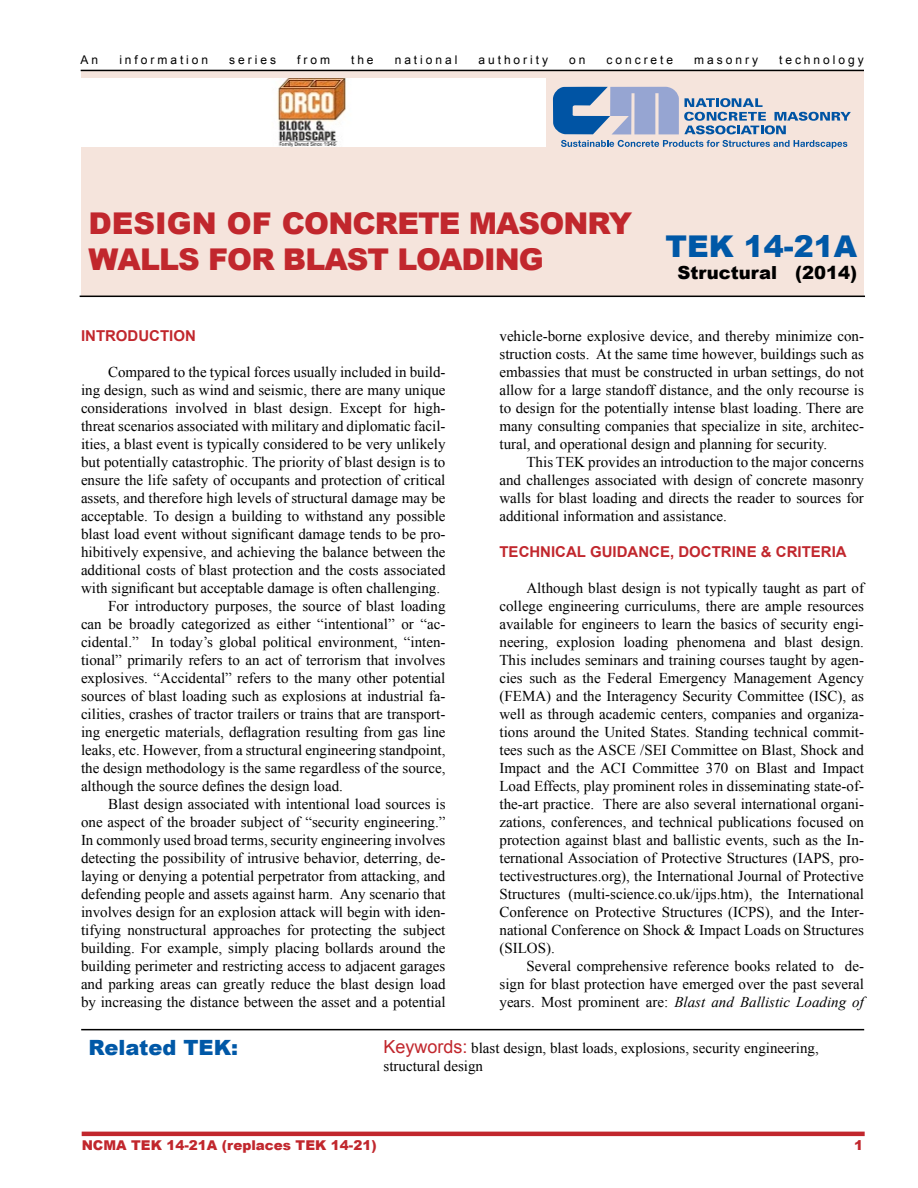
<style>
.page{position:relative;width:918px;height:1188px;background:#fff}
.page>*{position:absolute;margin:0;border:0;box-sizing:border-box;transform-origin:0 0}
.t1{font:900 30px/36px "Arial";letter-spacing:-.03em;color:#c1272d}
.t2{font:900 30px "Arial";color:#0058a7}
.t3{font:900 21px "Arial";color:#0058a7}
.t4{font:900 18px "Arial";color:#000}
.t5{font:15px/18px "Times New Roman";color:#000;text-align:justify}
.t6{font:700 15px "Arial";color:#c1272d}
.t7{font:900 13.5px "Arial";color:#c1272d}
.t8{font:12px "Arial";letter-spacing:.245em;color:#000}
.s1{font-style:italic}
.s2{font-family:"Arial";font-size:18px;color:#c1272d}
</style>
<div class="page">
<div style="left:81px;top:71px;width:783px;height:225px;background:#f5e4dc"></div>
<hr style="left:81px;top:70px;width:783px;height:1px;background:#000">
<svg style="left:553px;top:87px;width:298px;height:47px"></svg>
<svg style="left:561px;top:140px;width:286px;height:8px"></svg>
<hr style="left:82px;top:1132px;width:783px;height:4px;background:#c1272d">
<hr style="left:81px;top:1029px;width:783px;height:1px;background:#000">
<hr style="left:80px;top:296px;width:785px;height:1px;background:#000">
<img style="left:81px;top:78px;width:465px;height:69px">
<p class="t8" style="left:81px;top:52px;width:19px">An</p>
<p class="t8" style="left:119px;top:52px;width:90px">information</p>
<p class="t8" style="left:229px;top:52px;width:48px">series</p>
<p class="t8" style="left:297px;top:52px;width:34px">from</p>
<p class="t8" style="left:351px;top:52px;width:24px">the</p>
<p class="t8" style="left:395px;top:52px;width:64px">national</p>
<p class="t8" style="left:478px;top:52px;width:71px">authority</p>
<p class="t8" style="left:569px;top:52px;width:18px">on</p>
<p class="t8" style="left:607px;top:52px;width:68px">concrete</p>
<p class="t8" style="left:694px;top:52px;width:65px">masonry</p>
<p class="t8" style="left:779px;top:52px;width:86px">technology</p>
<h1 class="t1" style="left:89px;top:204px;width:545px">DESIGN OF CONCRETE MASONRY<br>WALLS FOR BLAST LOADING</h1>
<h1 class="t2" style="left:666px;top:224px;width:193px">TEK 14-21A</h1>
<p class="t4" style="left:677px;top:259px;width:181px">Structural (2014)</p>
<p class="t5" style="left:500px;top:327px;width:366px">vehicle-borne explosive device, and thereby minimize con&shy;struction costs. At the same time however, buildings such as embassies that must be constructed in urban settings, do not allow for a large standoff distance, and the only recourse is to design for the potentially intense blast loading. There are many consulting companies that specialize in site, architec&shy;tural, and operational design and planning for security.</p>
<p class="t5" style="left:500px;top:453px;width:366px;text-indent:27px">This TEK provides an introduction to the major concerns and challenges associated with design of concrete masonry walls for blast loading and directs the reader to sources for additional information and assistance.</p>
<p class="t6" style="left:500px;top:542px;width:349px">TECHNICAL GUIDANCE, DOCTRINE &amp; CRITERIA</p>
<p class="t5" style="left:500px;top:579px;width:366px;text-indent:27px">Although blast design is not typically taught as part of college engineering curriculums, there are ample resources available for engineers to learn the basics of security engi&shy;neering, explosion loading phenomena and blast design.<br>This includes seminars and training courses taught by agen&shy;cies such as the Federal Emergency Management Agency (FEMA) and the Interagency Security Committee (ISC), as well as through academic centers, companies and organiza&shy;tions around the United States. Standing technical commit&shy;tees such as the ASCE /SEI Committee on Blast, Shock and Impact and the ACI Committee 370 on Blast and Impact Load Effects, play prominent roles in disseminating state-of&shy;the-art practice. There are also several international organi&shy;zations, conferences, and technical publications focused on protection against blast and ballistic events, such as the In&shy;ternational Association of Protective Structures (IAPS, pro&shy;tectivestructures.org), the International Journal of Protective Structures (multi-science.co.uk/ijps.htm), the International Conference on Protective Structures (ICPS), and the Inter&shy;national Conference on Shock &amp; Impact Loads on Structures (SILOS).</p>
<p class="t5" style="left:500px;top:957px;width:366px;text-indent:27px">Several comprehensive reference books related to de&shy;sign for blast protection have emerged over the past several years. Most prominent are: <span class="s1">Blast and Ballistic Loading of</span></p>
<p class="t6" style="left:81px;top:326px;width:116px">INTRODUCTION</p>
<p class="t5" style="left:108px;top:363px;width:339px">Compared to the typical forces usually included in build-</p>
<p class="t5" style="left:81px;top:381px;width:366px">ing design, such as wind and seismic, there are many unique</p>
<p class="t5" style="left:81px;top:399px;width:366px">considerations involved in blast design. Except for high-</p>
<p class="t5" style="left:81px;top:417px;width:366px">threat scenarios associated with military and diplomatic facil-</p>
<p class="t5" style="left:81px;top:435px;width:366px">ities, a blast event is typically considered to be very unlikely</p>
<p class="t5" style="left:81px;top:453px;width:366px">but potentially catastrophic. The priority of blast design is to</p>
<p class="t5" style="left:81px;top:471px;width:366px">ensure the life safety of occupants and protection of critical</p>
<p class="t5" style="left:81px;top:489px;width:366px">assets, and therefore high levels of structural damage may be</p>
<p class="t5" style="left:81px;top:507px;width:366px">acceptable. To design a building to withstand any possible</p>
<p class="t5" style="left:81px;top:525px;width:366px">blast load event without significant damage tends to be pro-</p>
<p class="t5" style="left:81px;top:543px;width:366px">hibitively expensive, and achieving the balance between the</p>
<p class="t5" style="left:81px;top:561px;width:366px">additional costs of blast protection and the costs associated</p>
<p class="t5" style="left:81px;top:579px;width:361px">with significant but acceptable damage is often challenging.</p>
<p class="t5" style="left:108px;top:597px;width:339px">For introductory purposes, the source of blast loading</p>
<p class="t5" style="left:81px;top:615px;width:366px">can be broadly categorized as either “intentional” or “ac-</p>
<p class="t5" style="left:81px;top:633px;width:366px">cidental.” In today’s global political environment, “inten-</p>
<p class="t5" style="left:81px;top:651px;width:366px">tional” primarily refers to an act of terrorism that involves</p>
<p class="t5" style="left:81px;top:669px;width:366px">explosives. “Accidental” refers to the many other potential</p>
<p class="t5" style="left:81px;top:687px;width:366px">sources of blast loading such as explosions at industrial fa-</p>
<p class="t5" style="left:81px;top:705px;width:366px">cilities, crashes of tractor trailers or trains that are transport-</p>
<p class="t5" style="left:81px;top:723px;width:366px">ing energetic materials, deflagration resulting from gas line</p>
<p class="t5" style="left:81px;top:741px;width:366px">leaks, etc. However, from a structural engineering standpoint,</p>
<p class="t5" style="left:81px;top:759px;width:366px">the design methodology is the same regardless of the source,</p>
<p class="t5" style="left:81px;top:777px;width:264px">although the source defines the design load.</p>
<p class="t5" style="left:108px;top:795px;width:339px">Blast design associated with intentional load sources is</p>
<p class="t5" style="left:81px;top:813px;width:366px">one aspect of the broader subject of “security engineering.”</p>
<p class="t5" style="left:81px;top:831px;width:366px">In commonly used broad terms, security engineering involves</p>
<p class="t5" style="left:81px;top:849px;width:366px">detecting the possibility of intrusive behavior, deterring, de-</p>
<p class="t5" style="left:81px;top:867px;width:366px">laying or denying a potential perpetrator from attacking, and</p>
<p class="t5" style="left:81px;top:885px;width:366px">defending people and assets against harm. Any scenario that</p>
<p class="t5" style="left:81px;top:903px;width:366px">involves design for an explosion attack will begin with iden-</p>
<p class="t5" style="left:81px;top:921px;width:366px">tifying nonstructural approaches for protecting the subject</p>
<p class="t5" style="left:81px;top:939px;width:366px">building. For example, simply placing bollards around the</p>
<p class="t5" style="left:81px;top:957px;width:366px">building perimeter and restricting access to adjacent garages</p>
<p class="t5" style="left:81px;top:975px;width:366px">and parking areas can greatly reduce the blast design load</p>
<p class="t5" style="left:81px;top:993px;width:366px">by increasing the distance between the asset and a potential</p>
<h2 class="t3" style="left:89px;top:1032px;width:151px">Related TEK:</h2>
<p class="t5" style="left:384px;top:1039px;width:437px"><span class="s2">Keywords:</span> blast design, blast loads, explosions, security engineering, structural design</p>
<p class="t7" style="left:82px;top:1136px;width:296px">NCMA TEK 14-21A (replaces TEK 14-21)</p>
<p class="t7" style="left:854px;top:1136px;width:11px">1</p>
</div>
